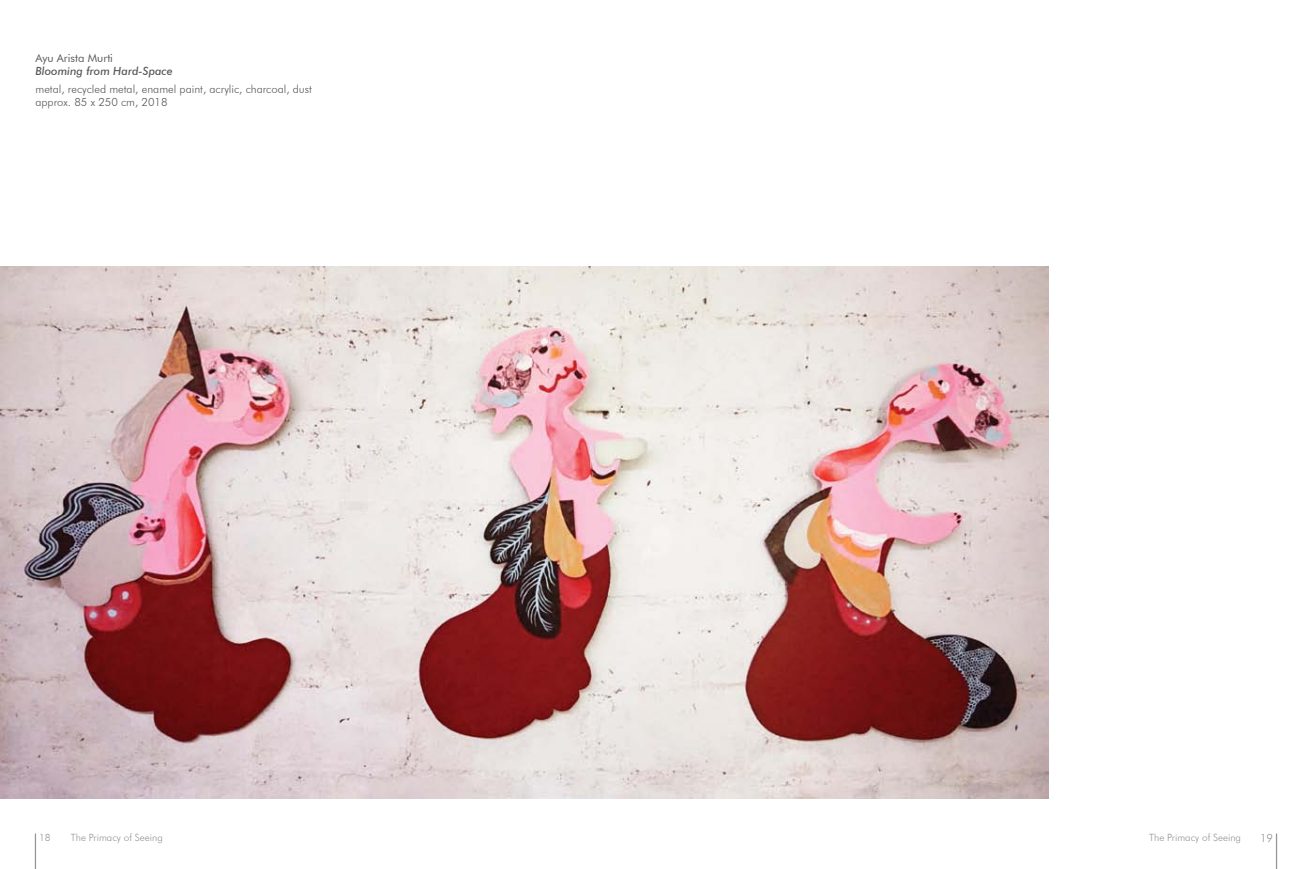
<style>
.page{position:relative;width:1312px;height:869px;background:#fff}
.page>*{position:absolute;margin:0;border:0;box-sizing:border-box;transform-origin:0 0}
.t1{font:300 11.25px/13.5px "Futura BT";color:#58595b}
.t2{font:italic 500 11.25px "Futura BT";color:#58595b}
.t3{font:11.25px "Futura BT";color:#58595b}
.t4{font:300 11.25px "Futura BT";color:#939598}
.t5{font:300 10px "Futura BT";color:#939598}
</style>
<div class="page">
<hr style="left:35px;top:833px;width:1px;height:35px;background:#939598">
<hr style="left:1275px;top:833px;width:1px;height:35px;background:#939598">
<img style="left:0;top:266px;width:1047px;height:531px">
<p class="t3" style="left:35px;top:51px;width:79px">Ayu Arista Murti</p>
<p class="t2" style="left:35px;top:64px;width:139px">Blooming from Hard-Space</p>
<p class="t1" style="left:35px;top:82px;width:278px">metal, recycled metal, enamel paint, acrylic, charcoal, dust approx. 85 x 250 cm, 2018</p>
<p class="t5" style="left:39px;top:831px;width:13px">18</p>
<p class="t5" style="left:71px;top:831px;width:93px">The Primacy of Seeing</p>
<p class="t5" style="left:1148px;top:831px;width:93px">The Primacy of Seeing</p>
<p class="t4" style="left:1259px;top:830px;width:14px">19</p>
</div>
